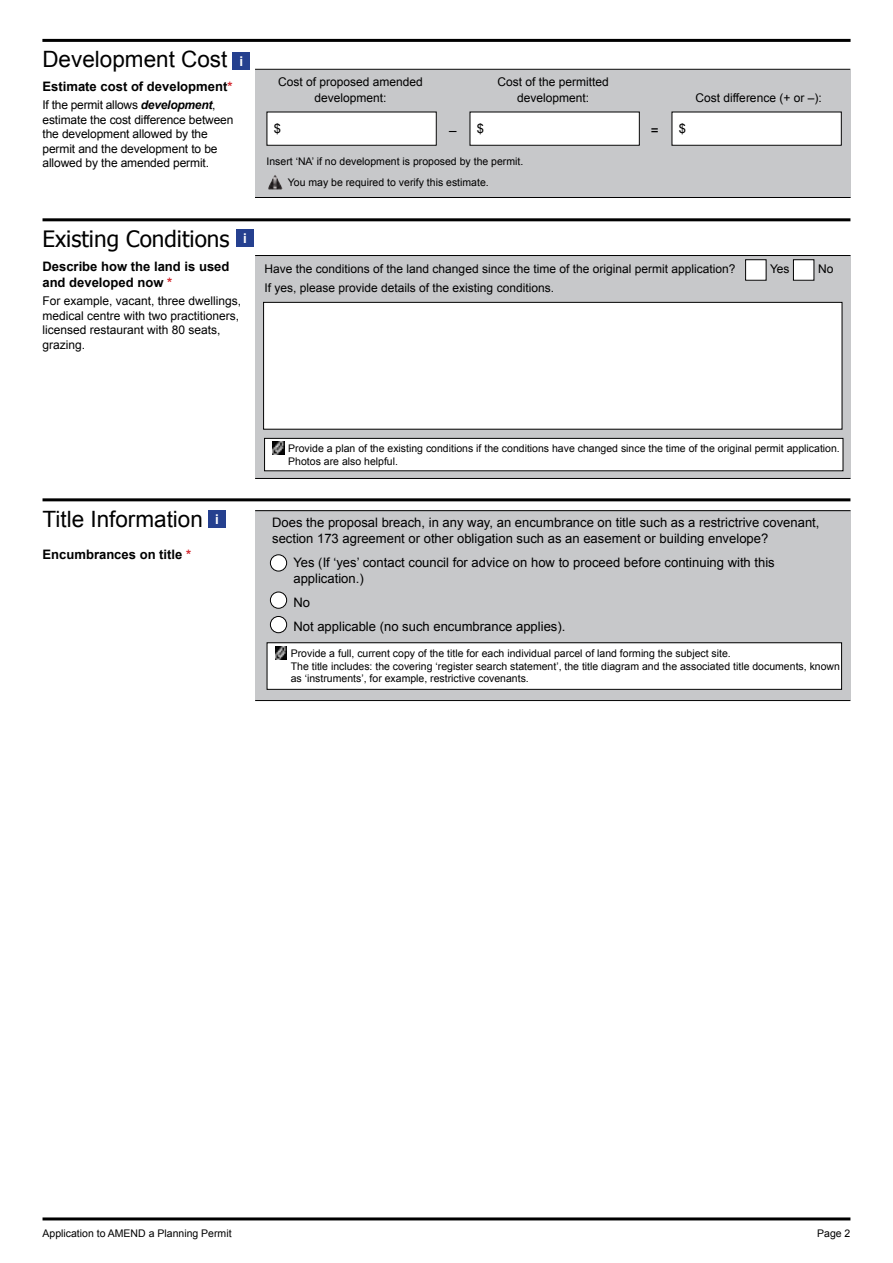
<style>
.page{position:relative;width:893px;height:1263px;background:#fff}
.page>*{position:absolute;margin:0;border:0;box-sizing:border-box;transform-origin:0 0}
.Rule_above{font:22.5px "Arial";color:#000}
.Rule_above-2{font:22.5px "Tahoma";color:#000}
.Body_Text{font:700 13.5px "Arial";color:#fff}
.t1{font:13.5px "Arial";color:#000}
.t2{font:13.05px/15.6px "Arial";color:#000}
.t3{font:700 13.05px/15.6px "Arial";color:#000}
.t4{font:12px/14.4px "Arial";color:#000}
.t5{font:10.5px/12.6px "Arial";color:#000}
.s1{color:#d2232a}
.s2{font-weight:700;font-style:italic}
</style>
<div class="page">
<hr style="left:43px;top:218px;width:807px;height:3px;background:#000">
<div style="left:237px;top:230px;width:17px;height:17px;background:#25408f"></div>
<div style="left:255px;top:255px;width:595px;height:223px;background:#c7c8ca"></div>
<div style="left:265px;top:438px;width:578px;height:33px;background:#fff"></div>
<div style="left:264px;top:438px;width:579px;height:33px;border:1px solid #000"></div>
<svg style="left:272px;top:441px;width:12px;height:13px"></svg>
<hr style="left:255px;top:255px;width:595px;height:1px;background:#000">
<div style="left:264px;top:302px;width:578px;height:127px;background:#fff"></div>
<div style="left:263px;top:302px;width:579px;height:128px;border:1px solid #000"></div>
<hr style="left:255px;top:478px;width:595px;height:1px;background:#000">
<div style="left:746px;top:260px;width:20px;height:20px;background:#fff"></div>
<div style="left:745px;top:259px;width:21px;height:22px;border:1px solid #000"></div>
<div style="left:793px;top:260px;width:21px;height:20px;background:#fff"></div>
<div style="left:793px;top:259px;width:21px;height:22px;border:1px solid #000"></div>
<hr style="left:43px;top:498px;width:807px;height:3px;background:#000">
<div style="left:208px;top:510px;width:17px;height:17px;background:#25408f"></div>
<hr style="left:255px;top:700px;width:595px;height:1px;background:#000">
<div style="left:255px;top:510px;width:595px;height:190px;background:#c7c8ca"></div>
<div style="left:267px;top:643px;width:575px;height:46px;background:#fff"></div>
<div style="left:267px;top:642px;width:575px;height:48px;border:1px solid #000"></div>
<svg style="left:275px;top:647px;width:12px;height:12px"></svg>
<div style="left:270px;top:555px;width:17px;height:16px;background:#fff;border-radius:50%"></div>
<div style="left:270px;top:554px;width:17px;height:17px;border:1px solid #000;border-radius:50%"></div>
<div style="left:270px;top:616px;width:17px;height:17px;background:#fff;border-radius:50%"></div>
<div style="left:270px;top:616px;width:17px;height:17px;border:1px solid #000;border-radius:50%"></div>
<div style="left:270px;top:592px;width:17px;height:16px;background:#fff;border-radius:50%"></div>
<div style="left:270px;top:592px;width:17px;height:17px;border:1px solid #000;border-radius:50%"></div>
<hr style="left:255px;top:510px;width:595px;height:1px;background:#000">
<hr style="left:42px;top:39px;width:808px;height:3px;background:#000">
<hr style="left:255px;top:69px;width:595px;height:1px;background:#000">
<div style="left:255px;top:70px;width:595px;height:128px;background:#c7c8ca"></div>
<hr style="left:255px;top:197px;width:595px;height:1px;background:#000">
<div style="left:267px;top:112px;width:169px;height:33px;background:#fff"></div>
<div style="left:267px;top:112px;width:170px;height:34px;border:1px solid #000"></div>
<div style="left:470px;top:112px;width:169px;height:33px;background:#fff"></div>
<div style="left:470px;top:112px;width:170px;height:34px;border:1px solid #000"></div>
<div style="left:672px;top:112px;width:169px;height:33px;background:#fff"></div>
<div style="left:672px;top:112px;width:170px;height:34px;border:1px solid #000"></div>
<img style="left:268px;top:175px;width:14px;height:14px">
<div style="left:233px;top:52px;width:17px;height:17px;background:#25408f"></div>
<hr style="left:43px;top:1217px;width:807px;height:3px;background:#000">
<p class="Rule_above" style="left:42px;top:45px;width:187px">Development Cost</p>
<p class="t3" style="left:43px;top:79px;width:191px">Estimate cost of development<span class="s1">*</span></p>
<p class="t4" style="left:43px;top:98px;width:193px">If the permit allows <span class="s2">development</span>, estimate the cost difference between the development allowed by the permit and the development to be allowed by the amended permit.</p>
<p class="Body_Text" style="left:240px;top:52px;width:5px">i</p>
<p class="Rule_above-2" style="left:43px;top:224px;width:189px">Existing Conditions</p>
<p class="Body_Text" style="left:243px;top:229px;width:5px">i</p>
<p class="t3" style="left:42px;top:259px;width:189px">Describe how the land is used and developed now <span class="s1">*</span></p>
<p class="t4" style="left:42px;top:294px;width:200px">For example, vacant, three dwellings, medical centre with two practitioners, licensed restaurant with 80 seats, grazing.</p>
<p class="t4" style="left:278px;top:75px;width:146px">Cost of proposed amended</p>
<p class="t4" style="left:497px;top:75px;width:113px">Cost of the permitted</p>
<p class="t4" style="left:315px;top:90px;width:74px">development:</p>
<p class="t4" style="left:517px;top:90px;width:74px">development:</p>
<p class="t4" style="left:695px;top:90px;width:128px">Cost difference (+ or –):</p>
<p class="t2" style="left:274px;top:121px;width:9px">$</p>
<p class="t1" style="left:449px;top:121px;width:9px">–</p>
<p class="t2" style="left:477px;top:121px;width:9px">$</p>
<p class="t1" style="left:651px;top:121px;width:9px">=</p>
<p class="t2" style="left:679px;top:121px;width:9px">$</p>
<p class="t5" style="left:267px;top:155px;width:258px">Insert ‘NA’ if no development is proposed by the permit.</p>
<p class="t5" style="left:288px;top:176px;width:202px">You may be required to verify this estimate.</p>
<p class="t4" style="left:265px;top:262px;width:472px">Have the conditions of the land changed since the time of the original permit application?</p>
<p class="t4" style="left:770px;top:262px;width:21px">Yes</p>
<p class="t4" style="left:818px;top:262px;width:17px">No</p>
<p class="t4" style="left:265px;top:281px;width:291px">If yes, please provide details of the existing conditions.</p>
<p class="Rule_above" style="left:43px;top:504px;width:162px">Title Information</p>
<p class="Body_Text" style="left:215px;top:510px;width:5px">i</p>
<p class="t3" style="left:43px;top:547px;width:150px">Encumbrances on title <span class="s1">*</span></p>
<p class="t5" style="left:288px;top:442px;width:553px">Provide a plan of the existing conditions if the conditions have changed since the time of the original permit application.<br>Photos are also helpful.</p>
<p class="t2" style="left:272px;top:515px;width:549px">Does the proposal breach, in any way, an encumbrance on title such as a restrictrive covenant, section 173 agreement or other obligation such as an easement or building envelope?</p>
<p class="t2" style="left:293px;top:555px;width:483px">Yes (If ‘yes’ contact council for advice on how to proceed before continuing with this application.)</p>
<p class="t2" style="left:293px;top:590px;width:273px;line-height:24.2px">No<br>Not applicable (no such encumbrance applies).</p>
<p class="t5" style="left:291px;top:647px;width:551px">Provide a full, current copy of the title for each individual parcel of land forming the subject site.<br>The title includes: the covering ‘register search statement’, the title diagram and the associated title documents, known as ‘instruments’, for example, restrictive covenants.</p>
<p class="t5" style="left:43px;top:1227px;width:191px">Application to AMEND a Planning Permit</p>
<p class="t5" style="left:817px;top:1227px;width:35px">Page 2</p>
</div>
